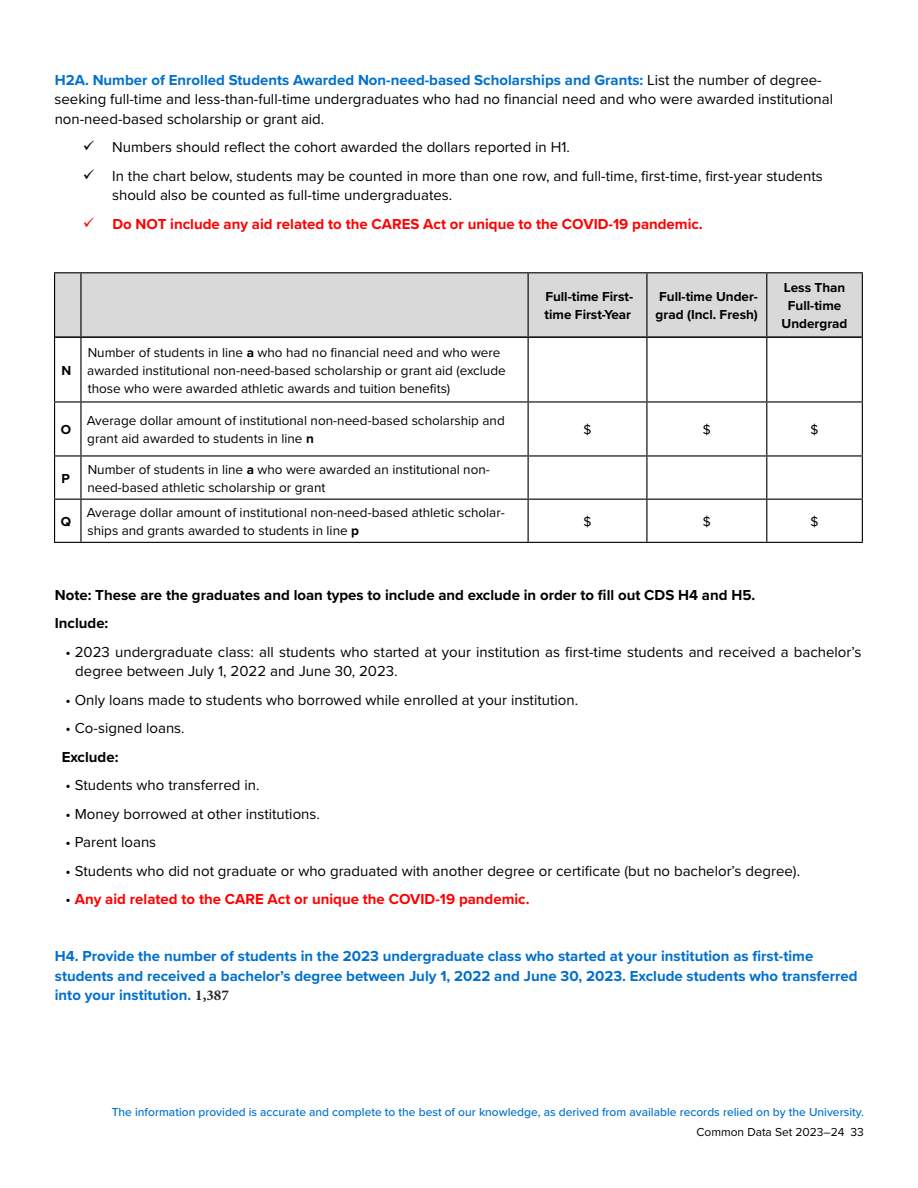
<style>
.page{position:relative;width:918px;height:1188px;background:#fff}
.page>*{position:absolute;margin:0;border:0;box-sizing:border-box;transform-origin:0 0}
.No_Spacing{font:15px/19.5px "Proxima Nova";color:#000}
.List_Paragraph{font:15px/19.5px "Proxima Nova";color:#000}
.t1{font:700 15px/19.5px "Proxima Nova";color:#0070ce}
.List_Paragraph-2{font:700 15px "Proxima Nova";color:#f00}
.t2{font:700 15px "Proxima Nova";color:#000}
.t3{font:13.5px/18px "Proxima Nova";color:#000}
.t4{font:700 13.5px/18px "Proxima Nova";color:#000}
.t5{font:500 12px "Proxima Nova";color:#0070ce}
.t6{font:12px "Proxima Nova";color:#000}
.s1{font-weight:700;color:#0070ce}
.s2{font-weight:700}
.s3{font-weight:400;color:#000}
.s4{font-family:"Minion Pro";color:#222}
</style>
<div class="page">
<div style="left:55px;top:273px;width:807px;height:63px;background:#d9d9d9"></div>
<svg style="left:54px;top:272px;width:27px;height:1px"></svg>
<hr style="left:54px;top:273px;width:1px;height:64px;background:#000">
<hr style="left:81px;top:272px;width:447px;height:1px;background:#000">
<hr style="left:80px;top:273px;width:2px;height:63px;background:#000">
<hr style="left:528px;top:272px;width:119px;height:1px;background:#000">
<hr style="left:528px;top:273px;width:1px;height:63px;background:#000">
<hr style="left:647px;top:272px;width:120px;height:1px;background:#000">
<hr style="left:646px;top:273px;width:1px;height:63px;background:#000">
<hr style="left:767px;top:272px;width:96px;height:1px;background:#000">
<hr style="left:766px;top:273px;width:1px;height:63px;background:#000">
<hr style="left:862px;top:273px;width:1px;height:64px;background:#000">
<hr style="left:54px;top:337px;width:1px;height:64px;background:#000">
<hr style="left:80px;top:338px;width:2px;height:63px;background:#000">
<hr style="left:528px;top:338px;width:1px;height:63px;background:#000">
<hr style="left:646px;top:338px;width:1px;height:63px;background:#000">
<hr style="left:766px;top:338px;width:1px;height:63px;background:#000">
<hr style="left:862px;top:337px;width:1px;height:64px;background:#000">
<hr style="left:54px;top:401px;width:27px;height:2px;background:#000">
<hr style="left:54px;top:403px;width:1px;height:52px;background:#000">
<hr style="left:81px;top:401px;width:447px;height:2px;background:#000">
<hr style="left:80px;top:403px;width:2px;height:52px;background:#000">
<hr style="left:528px;top:401px;width:119px;height:2px;background:#000">
<hr style="left:528px;top:403px;width:1px;height:52px;background:#000">
<hr style="left:647px;top:401px;width:120px;height:2px;background:#000">
<hr style="left:646px;top:403px;width:1px;height:52px;background:#000">
<hr style="left:767px;top:401px;width:96px;height:2px;background:#000">
<hr style="left:766px;top:403px;width:1px;height:52px;background:#000">
<hr style="left:862px;top:403px;width:1px;height:52px;background:#000">
<hr style="left:54px;top:455px;width:27px;height:2px;background:#000">
<hr style="left:54px;top:457px;width:1px;height:42px;background:#000">
<hr style="left:81px;top:455px;width:447px;height:2px;background:#000">
<hr style="left:80px;top:457px;width:2px;height:42px;background:#000">
<hr style="left:528px;top:455px;width:119px;height:2px;background:#000">
<hr style="left:528px;top:457px;width:1px;height:42px;background:#000">
<hr style="left:647px;top:455px;width:120px;height:2px;background:#000">
<hr style="left:646px;top:457px;width:1px;height:42px;background:#000">
<hr style="left:767px;top:455px;width:96px;height:2px;background:#000">
<hr style="left:766px;top:457px;width:1px;height:42px;background:#000">
<hr style="left:862px;top:457px;width:1px;height:42px;background:#000">
<svg style="left:54px;top:499px;width:27px;height:1px"></svg>
<hr style="left:54px;top:500px;width:1px;height:42px;background:#000">
<hr style="left:81px;top:499px;width:447px;height:1px;background:#000">
<hr style="left:80px;top:500px;width:2px;height:42px;background:#000">
<hr style="left:528px;top:499px;width:119px;height:1px;background:#000">
<hr style="left:528px;top:500px;width:1px;height:42px;background:#000">
<hr style="left:647px;top:499px;width:120px;height:1px;background:#000">
<hr style="left:646px;top:500px;width:1px;height:42px;background:#000">
<hr style="left:767px;top:499px;width:96px;height:1px;background:#000">
<hr style="left:766px;top:500px;width:1px;height:42px;background:#000">
<hr style="left:862px;top:500px;width:1px;height:42px;background:#000">
<svg style="left:54px;top:542px;width:27px;height:1px"></svg>
<hr style="left:81px;top:542px;width:447px;height:1px;background:#000">
<hr style="left:528px;top:542px;width:119px;height:1px;background:#000">
<hr style="left:647px;top:542px;width:120px;height:1px;background:#000">
<hr style="left:767px;top:542px;width:96px;height:1px;background:#000">
<hr style="left:55px;top:336px;width:26px;height:2px;background:#000">
<hr style="left:81px;top:336px;width:447px;height:2px;background:#000">
<hr style="left:528px;top:336px;width:119px;height:2px;background:#000">
<hr style="left:647px;top:336px;width:120px;height:2px;background:#000">
<hr style="left:767px;top:336px;width:95px;height:2px;background:#000">
<p class="No_Spacing" style="left:54px;top:69px;width:780px"><span class="s1">H2A. Number of Enrolled Students Awarded Non-need-based Scholarships and Grants:</span> List the number of degree&shy;seeking full-time and less-than-full-time undergraduates who had no financial need and who were awarded institutional non-need-based scholarship or grant aid.</p>
<p class="No_Spacing" style="left:83px;top:137px;width:489px">✓ Numbers should reflect the cohort awarded the dollars reported in H1.</p>
<p class="No_Spacing" style="left:112px;top:165px;width:712px;text-indent:-29px">✓ In the chart below, students may be counted in more than one row, and full-time, first-time, first-year students should also be counted as full-time undergraduates.</p>
<p class="List_Paragraph-2" style="left:83px;top:213px;width:621px">✓ Do NOT include any aid related to the CARES Act or unique to the COVID-19 pandemic.</p>
<p class="t4" style="left:61px;top:361px;width:11px">N</p>
<p class="t3" style="left:87px;top:343px;width:420px">Number of students in line <span class="s2">a</span> who had no financial need and who were awarded institutional non-need-based scholarship or grant aid (exclude those who were awarded athletic awards and tuition benefits)</p>
<p class="t4" style="left:545px;top:288px;width:90px">Full-time First&shy;time First-Year</p>
<p class="t4" style="left:656px;top:288px;width:104px">Full-time Under&shy;grad (Incl. Fresh)</p>
<p class="t4" style="left:782px;top:279px;width:67px;text-align:center">Less Than<br>Full-time<br>Undergrad</p>
<p class="t4" style="left:61px;top:420px;width:12px">O</p>
<p class="t3" style="left:87px;top:411px;width:420px">Average dollar amount of institutional non-need-based scholarship and grant aid awarded to students in line <span class="s2">n</span></p>
<p class="t3" style="left:583px;top:420px;width:10px">$</p>
<p class="t3" style="left:703px;top:420px;width:10px">$</p>
<p class="t3" style="left:810px;top:420px;width:10px">$</p>
<p class="t4" style="left:61px;top:469px;width:10px">P</p>
<p class="t3" style="left:88px;top:460px;width:404px">Number of students in line <span class="s2">a</span> who were awarded an institutional non&shy;need-based athletic scholarship or grant</p>
<p class="t4" style="left:61px;top:512px;width:12px">Q</p>
<p class="t3" style="left:87px;top:503px;width:420px">Average dollar amount of institutional non-need-based athletic scholar&shy;ships and grants awarded to students in line <span class="s2">p</span></p>
<p class="t3" style="left:583px;top:512px;width:10px">$</p>
<p class="t3" style="left:703px;top:512px;width:10px">$</p>
<p class="t3" style="left:810px;top:512px;width:10px">$</p>
<p class="t2" style="left:55px;top:584px;width:702px">Note: These are the graduates and loan types to include and exclude in order to fill out CDS H4 and H5.</p>
<p class="t2" style="left:55px;top:612px;width:55px">Include:</p>
<p class="List_Paragraph" style="left:75px;top:642px;width:788px;text-indent:-10px">• 2023 undergraduate class: all students who started at your institution as first-time students and received a bachelor’s degree between July 1, 2022 and June 30, 2023.</p>
<p class="List_Paragraph" style="left:66px;top:690px;width:514px">• Only loans made to students who borrowed while enrolled at your institution.</p>
<p class="List_Paragraph" style="left:66px;top:718px;width:121px">• Co-signed loans.</p>
<p class="t2" style="left:62px;top:746px;width:58px">Exclude:</p>
<p class="List_Paragraph" style="left:66px;top:775px;width:195px">• Students who transferred in.</p>
<p class="List_Paragraph" style="left:66px;top:804px;width:256px">• Money borrowed at other institutions.</p>
<p class="List_Paragraph" style="left:66px;top:832px;width:92px">• Parent loans</p>
<p class="List_Paragraph" style="left:66px;top:861px;width:736px">• Students who did not graduate or who graduated with another degree or certificate (but no bachelor’s degree).</p>
<p class="List_Paragraph-2" style="left:66px;top:888px;width:466px"><span class="s3">•</span> Any aid related to the CARE Act or unique the COVID-19 pandemic.</p>
<h2 class="t1" style="left:55px;top:946px;width:804px">H4. Provide the number of students in the 2023 undergraduate class who started at your institution as first-time students and received a bachelor’s degree between July 1, 2022 and June 30, 2023. Exclude students who transferred into your institution. <span class="s4">1,387</span></h2>
<p class="t5" style="left:112px;top:1104px;width:754px">The information provided is accurate and complete to the best of our knowledge, as derived from available records relied on by the University.</p>
<p class="t6" style="left:696px;top:1123px;width:169px">Common Data Set 2023–24 33</p>
</div>
